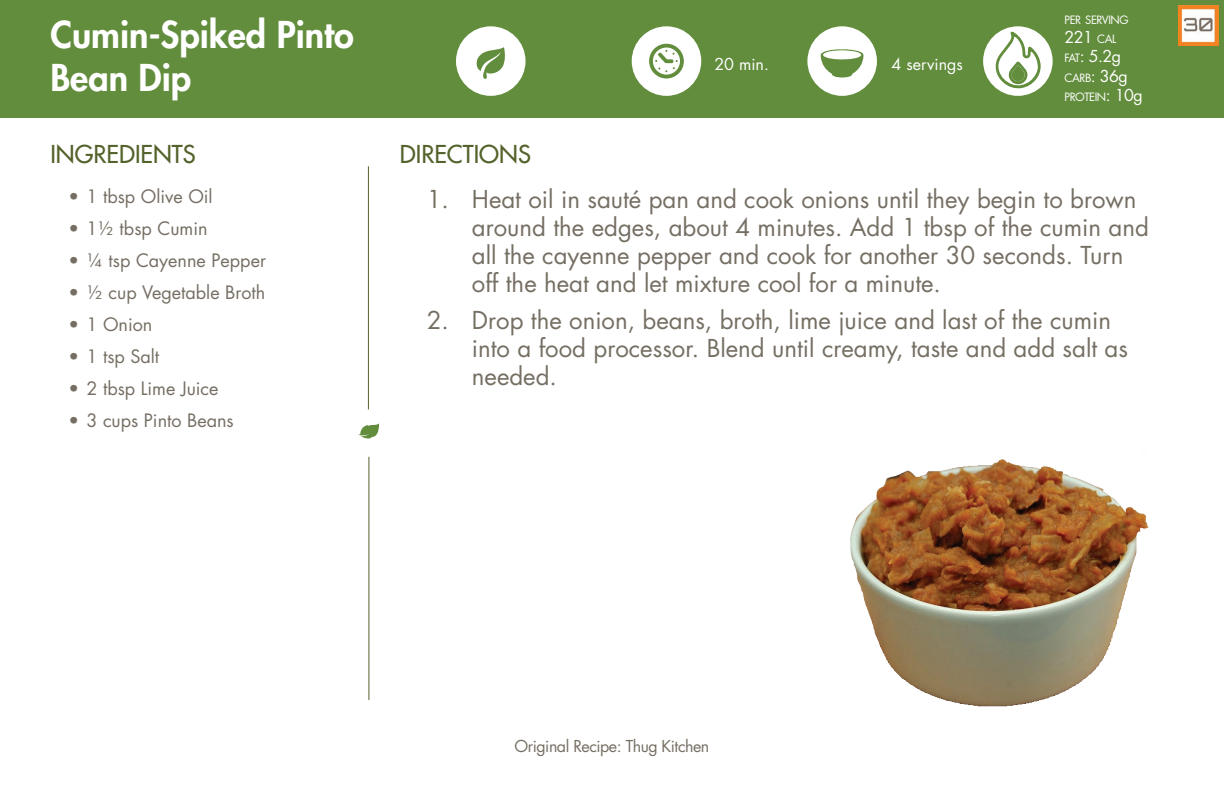
<style>
.page{position:relative;width:1224px;height:792px;background:#fff}
.page>*{position:absolute;margin:0;border:0;box-sizing:border-box;transform-origin:0 0}
.t1{font:800 36px/43.2px "Futura Std";color:#fff}
.t2{font:24px/28px "Futura Std";color:#756e63}
.t3{font:500 24px "Futura Std";color:#53622b}
.t4{font:18px "Futura Std";color:#756e63}
.t5{font:16px/19.2px "Futura Std";color:#fff}
.t6{font:16px "Futura Std";letter-spacing:-.03em;color:#756e63}
.t7{font:11.2px/19.2px "Futura Std";letter-spacing:-.045em;color:#fff}
.s1{font-size:11.2px}
.s2{font-style:inherit}
.s3{font-size:16px}
</style>
<div class="page">
<div style="left:0;top:0;width:1224px;height:118px;background:#628d3c"></div>
<div style="left:983px;top:26px;width:70px;height:70px;background:#fff;border-radius:50%"></div>
<svg style="left:995px;top:32px;width:46px;height:57px"></svg>
<div style="left:632px;top:26px;width:69px;height:70px;background:#fff;border-radius:50%"></div>
<svg style="left:649px;top:44px;width:35px;height:34px"></svg>
<div style="left:807px;top:26px;width:70px;height:70px;background:#fff;border-radius:50%"></div>
<svg style="left:821px;top:49px;width:43px;height:29px"></svg>
<hr style="left:368px;top:166px;width:1px;height:243px;background:#53622b">
<hr style="left:369px;top:457px;width:1px;height:243px;background:#53622b">
<svg style="left:358px;top:424px;width:21px;height:15px"></svg>
<img style="left:1181px;top:9px;width:34px;height:34px">
<div style="left:456px;top:26px;width:70px;height:70px;background:#fff;border-radius:50%"></div>
<svg style="left:476px;top:47px;width:29px;height:32px"></svg>
<div style="left:1178px;top:6px;width:40px;height:40px;border:2px solid #f58320"></div>
<img style="left:850px;top:449px;width:299px;height:258px">
<h1 class="t1" style="left:50px;top:13px;width:305px">Cumin-Spiked Pinto<br>Bean Dip</h1>
<p class="t3" style="left:50px;top:140px;width:147px">INGREDIENTS</p>
<p class="t3" style="left:400px;top:140px;width:133px">DIRECTIONS</p>
<p class="t5" style="left:714px;top:55px;width:56px">20 min.</p>
<p class="t5" style="left:892px;top:55px;width:73px">4 servings</p>
<p class="t7" style="left:1065px;top:11px;width:66px">PER SERVING</p>
<p class="t5" style="left:1065px;top:28px;width:58px">221 <span class="s1">CAL<br>FAT</span><span class="s2">:</span> 5.2g</p>
<p class="t7" style="left:1065px;top:68px;width:80px">CARB<span class="s3">: 36g<br></span>PROTEIN<span class="s3">: 10g</span></p>
<p class="t4" style="left:68px;top:185px;width:146px">• 1 tbsp Olive Oil</p>
<p class="t4" style="left:68px;top:217px;width:141px">• 11/2 tbsp Cumin</p>
<p class="t4" style="left:68px;top:249px;width:199px">• 1/4 tsp Cayenne Pepper</p>
<p class="t4" style="left:68px;top:281px;width:199px">• 1/2 cup Vegetable Broth</p>
<p class="t4" style="left:68px;top:313px;width:85px">• 1 Onion</p>
<p class="t4" style="left:68px;top:345px;width:92px">• 1 tsp Salt</p>
<p class="t4" style="left:68px;top:377px;width:152px">• 2 tbsp Lime Juice</p>
<p class="t4" style="left:68px;top:409px;width:167px">• 3 cups Pinto Beans</p>
<p class="t2" style="left:472px;top:186px;width:679px;text-indent:-45px">1. Heat oil in sauté pan and cook onions until they begin to brown around the edges, about 4 minutes. Add 1 tbsp of the cumin and all the cayenne pepper and cook for another 30 seconds. Turn off the heat and let mixture cool for a minute.</p>
<p class="t2" style="left:472px;top:307px;width:658px;text-indent:-45px">2. Drop the onion, beans, broth, lime juice and last of the cumin into a food processor. Blend until creamy, taste and add salt as needed.</p>
<p class="t6" style="left:515px;top:736px;width:196px">Original Recipe: Thug Kitchen</p>
</div>
